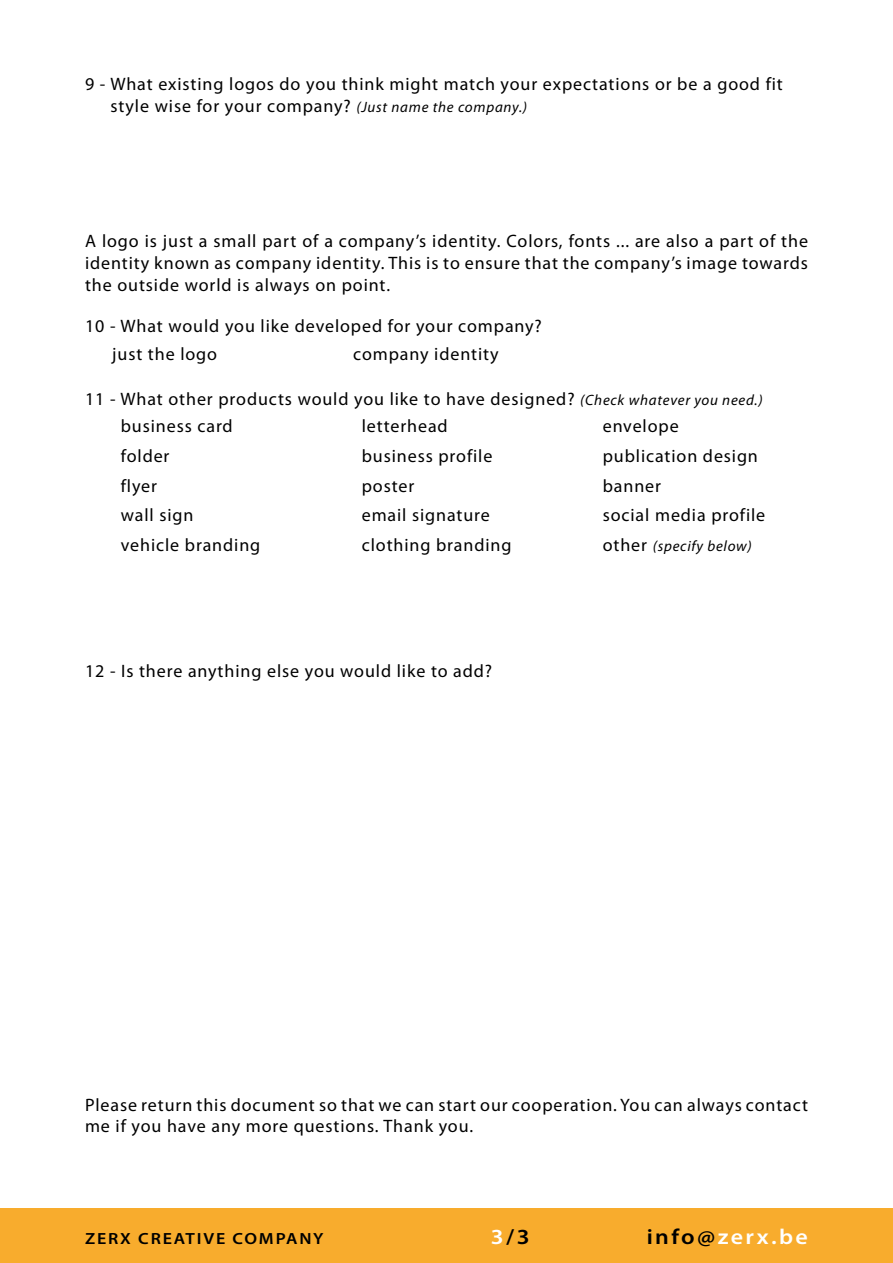
<style>
.page{position:relative;width:893px;height:1263px;background:#fff}
.page>*{position:absolute;margin:0;border:0;box-sizing:border-box;transform-origin:0 0}
.t1{font:600 21.6px "Myriad Pro";letter-spacing:.1em;color:#fff;scale:1.11 1}
.t2{font:600 21.6px "Myriad Pro";color:#000;scale:1.11 1}
.t3{font:18px/21.6px "Myriad Pro";letter-spacing:.05em;color:#000}
.t4{font:600 16.2px "Myriad Pro";letter-spacing:.1em;color:#000;scale:1.11 1}
.t5{font:italic 15px "Myriad Pro";letter-spacing:.05em;color:#000}
.s1{font-style:italic;font-size:15px}
.s2{font-style:normal;font-size:18px}
.s3{color:#fff}
.s4{color:#000}
</style>
<div class="page">
<div style="left:0;top:1209px;width:893px;height:54px;background:#f8ac2d"></div>
<p class="t3" style="left:111px;top:73px;width:674px;text-indent:-26px">9 - What existing logos do you think might match your expectations or be a good fit style wise for your company? <span class="s1">(Just name the company.)</span></p>
<p class="t3" style="left:85px;top:230px;width:724px;text-align:justify">A logo is just a small part of a company’s identity. Colors, fonts ... are also a part of the identity known as company identity. This is to ensure that the company’s image towards the outside world is always on point.</p>
<p class="t3" style="left:112px;top:312px;width:431px;line-height:27.3px;text-indent:-27px">10 - What would you like developed for your company? just the logo</p>
<p class="t3" style="left:353px;top:343px;width:147px">company identity</p>
<p class="t3" style="left:121px;top:385px;width:643px;line-height:27.3px;text-indent:-36px">11 - What other products would you like to have designed? <span class="s1">(Check whatever you need.) </span>business card</p>
<p class="t3" style="left:362px;top:415px;width:87px">letterhead</p>
<p class="t3" style="left:603px;top:415px;width:77px">envelope</p>
<p class="t3" style="left:121px;top:445px;width:50px">folder</p>
<p class="t3" style="left:362px;top:445px;width:132px">business profile</p>
<p class="t3" style="left:603px;top:445px;width:157px">publication design</p>
<p class="t3" style="left:121px;top:474px;width:38px">flyer</p>
<p class="t3" style="left:362px;top:474px;width:54px">poster</p>
<p class="t3" style="left:603px;top:474px;width:60px">banner</p>
<p class="t3" style="left:121px;top:504px;width:74px">wall sign</p>
<p class="t3" style="left:362px;top:504px;width:130px">email signature</p>
<p class="t3" style="left:603px;top:504px;width:164px">social media profile</p>
<p class="t3" style="left:121px;top:534px;width:141px">vehicle branding</p>
<p class="t3" style="left:362px;top:534px;width:151px">clothing branding</p>
<p class="t5" style="left:603px;top:537px;width:151px"><span class="s2">other</span> (specify below)</p>
<p class="t3" style="left:85px;top:660px;width:409px">12 - Is there anything else you would like to add?</p>
<p class="t3" style="left:85px;top:1093px;width:724px">Please return this document so that we can start our cooperation. You can always contact me if you have any more questions. Thank you.</p>
<p class="t4" style="left:85px;top:1228px;width:216px">ZERX CREATIVE COMPANY</p>
<p class="t2" style="left:491px;top:1223px;width:36px"><span class="s3">3</span>/3</p>
<p class="t1" style="left:647px;top:1223px;width:147px"><span class="s4">info@</span>zerx.be</p>
</div>
